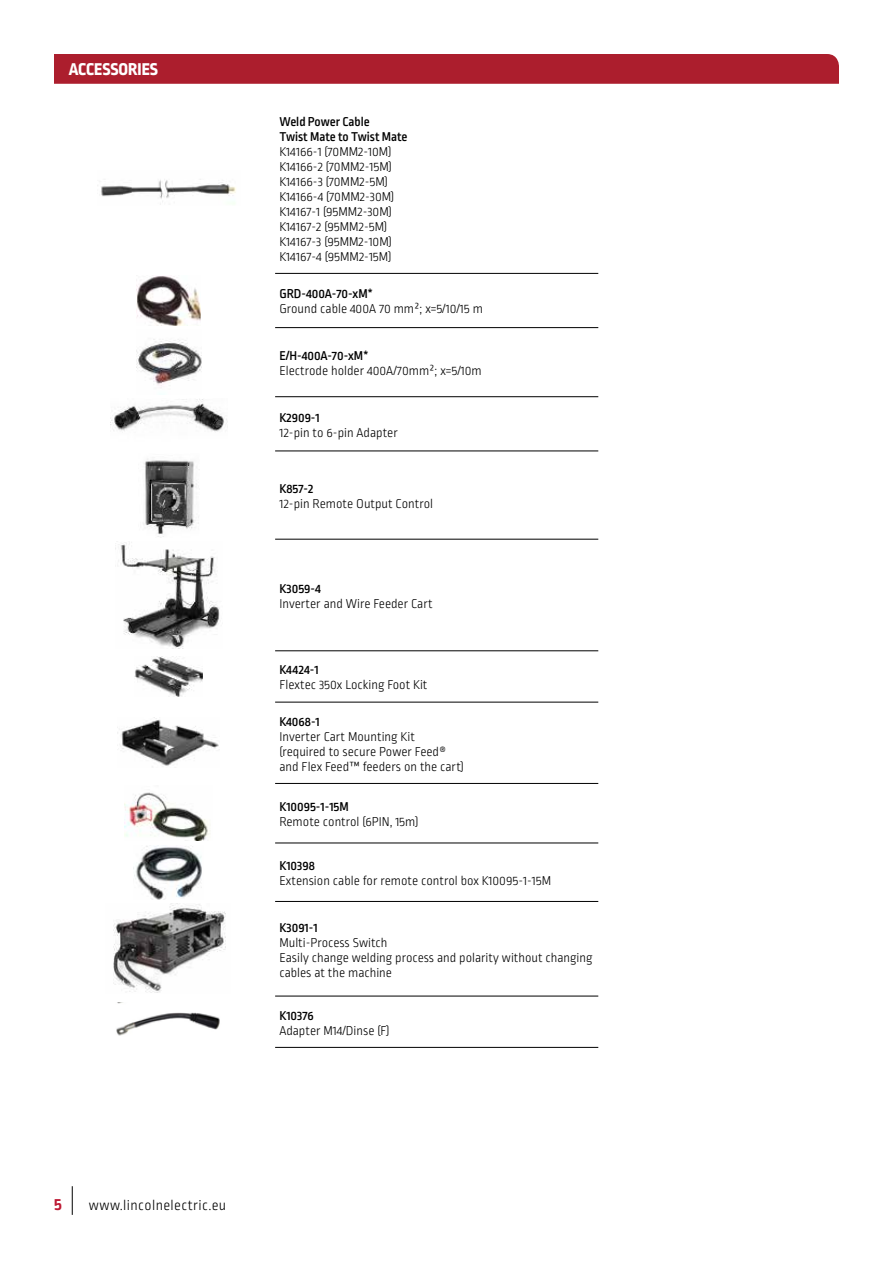
<style>
.page{position:relative;width:893px;height:1263px;background:#fff}
.page>*{position:absolute;margin:0;border:0;box-sizing:border-box;transform-origin:0 0}
.t1{font:800 18px "Ropa Sans Pro";color:#fff}
.t2{font:700 18px "Ropa Sans Pro";color:#bd1934}
.t3{font:300 15px "Ropa Sans Pro";letter-spacing:.025em;color:#000}
.t4{font:300 13.5px/15px "Ropa Sans Pro";color:#000}
.t5{font:500 13.5px/15px "Ropa Sans Pro";color:#000}
</style>
<div class="page">
<svg style="left:72px;top:1186px;width:1px;height:29px"></svg>
<div style="left:54px;top:54px;width:785px;height:30px;background:#ac1e2d"></div>
<hr style="left:275px;top:273px;width:323px;height:1px;background:#000">
<hr style="left:275px;top:327px;width:323px;height:1px;background:#000">
<hr style="left:275px;top:396px;width:323px;height:1px;background:#000">
<hr style="left:275px;top:451px;width:323px;height:1px;background:#000">
<hr style="left:275px;top:539px;width:323px;height:1px;background:#000">
<hr style="left:275px;top:650px;width:323px;height:1px;background:#000">
<hr style="left:275px;top:702px;width:323px;height:1px;background:#000">
<hr style="left:275px;top:783px;width:323px;height:1px;background:#000">
<hr style="left:275px;top:843px;width:323px;height:1px;background:#000">
<hr style="left:275px;top:901px;width:323px;height:1px;background:#000">
<hr style="left:275px;top:996px;width:323px;height:1px;background:#000">
<hr style="left:275px;top:1047px;width:323px;height:1px;background:#000">
<img style="left:97px;top:179px;width:139px;height:26px">
<img style="left:137px;top:276px;width:64px;height:49px">
<img style="left:136px;top:339px;width:65px;height:49px">
<img style="left:110px;top:399px;width:117px;height:33px">
<img style="left:143px;top:459px;width:56px;height:78px">
<img style="left:115px;top:542px;width:105px;height:107px">
<img style="left:135px;top:657px;width:68px;height:39px">
<img style="left:121px;top:718px;width:99px;height:49px">
<img style="left:125px;top:792px;width:84px;height:49px">
<img style="left:134px;top:845px;width:68px;height:54px">
<img style="left:113px;top:903px;width:113px;height:90px">
<img style="left:116px;top:1002px;width:104px;height:34px">
<h1 class="t1" style="left:69px;top:58px;width:91px">ACCESSORIES</h1>
<p class="t5" style="left:279px;top:114px;width:130px">Weld Power Cable<br>Twist Mate to Twist Mate</p>
<p class="t4" style="left:279px;top:145px;width:116px">K14166-1 (70MM2-10M)<br>K14166-2 (70MM2-15M)<br>K14166-3 (70MM2-5M)<br>K14166-4 (70MM2-30M)<br>K14167-1 (95MM2-30M)<br>K14167-2 (95MM2-5M)<br>K14167-3 (95MM2-10M)<br>K14167-4 (95MM2-15M)</p>
<p class="t5" style="left:279px;top:287px;width:95px">GRD-400A-70-xM*</p>
<p class="t4" style="left:279px;top:302px;width:205px">Ground cable 400A 70 mm²; x=5/10/15 m</p>
<p class="t5" style="left:279px;top:349px;width:91px">E/H-400A-70-xM*</p>
<p class="t4" style="left:279px;top:364px;width:204px">Electrode holder 400A/70mm²; x=5/10m</p>
<p class="t5" style="left:279px;top:411px;width:42px">K2909-1</p>
<p class="t4" style="left:279px;top:426px;width:120px">12-pin to 6-pin Adapter</p>
<p class="t5" style="left:279px;top:482px;width:35px">K857-2</p>
<p class="t4" style="left:279px;top:497px;width:155px">12-pin Remote Output Control</p>
<p class="t5" style="left:279px;top:582px;width:43px">K3059-4</p>
<p class="t4" style="left:279px;top:597px;width:155px">Inverter and Wire Feeder Cart</p>
<p class="t5" style="left:279px;top:663px;width:41px">K4424-1</p>
<p class="t4" style="left:279px;top:678px;width:150px">Flextec 350x Locking Foot Kit</p>
<p class="t5" style="left:279px;top:714px;width:42px">K4068-1</p>
<p class="t4" style="left:279px;top:730px;width:186px">Inverter Cart Mounting Kit (required to secure Power Feed® and Flex Feed™ feeders on the cart)</p>
<p class="t5" style="left:279px;top:800px;width:71px">K10095-1-15M</p>
<p class="t4" style="left:279px;top:815px;width:141px">Remote control (6PIN, 15m)</p>
<p class="t5" style="left:279px;top:859px;width:37px">K10398</p>
<p class="t4" style="left:279px;top:874px;width:273px">Extension cable for remote control box K10095-1-15M</p>
<p class="t5" style="left:279px;top:920px;width:40px">K3091-1</p>
<p class="t4" style="left:279px;top:936px;width:315px">Multi-Process Switch<br>Easily change welding process and polarity without changing cables at the machine</p>
<p class="t5" style="left:279px;top:1008px;width:36px">K10376</p>
<p class="t4" style="left:279px;top:1023px;width:112px">Adapter M14/Dinse (F)</p>
<h1 class="t2" style="left:54px;top:1193px;width:9px">5</h1>
<p class="t3" style="left:89px;top:1197px;width:139px">www.lincolnelectric.eu</p>
</div>
